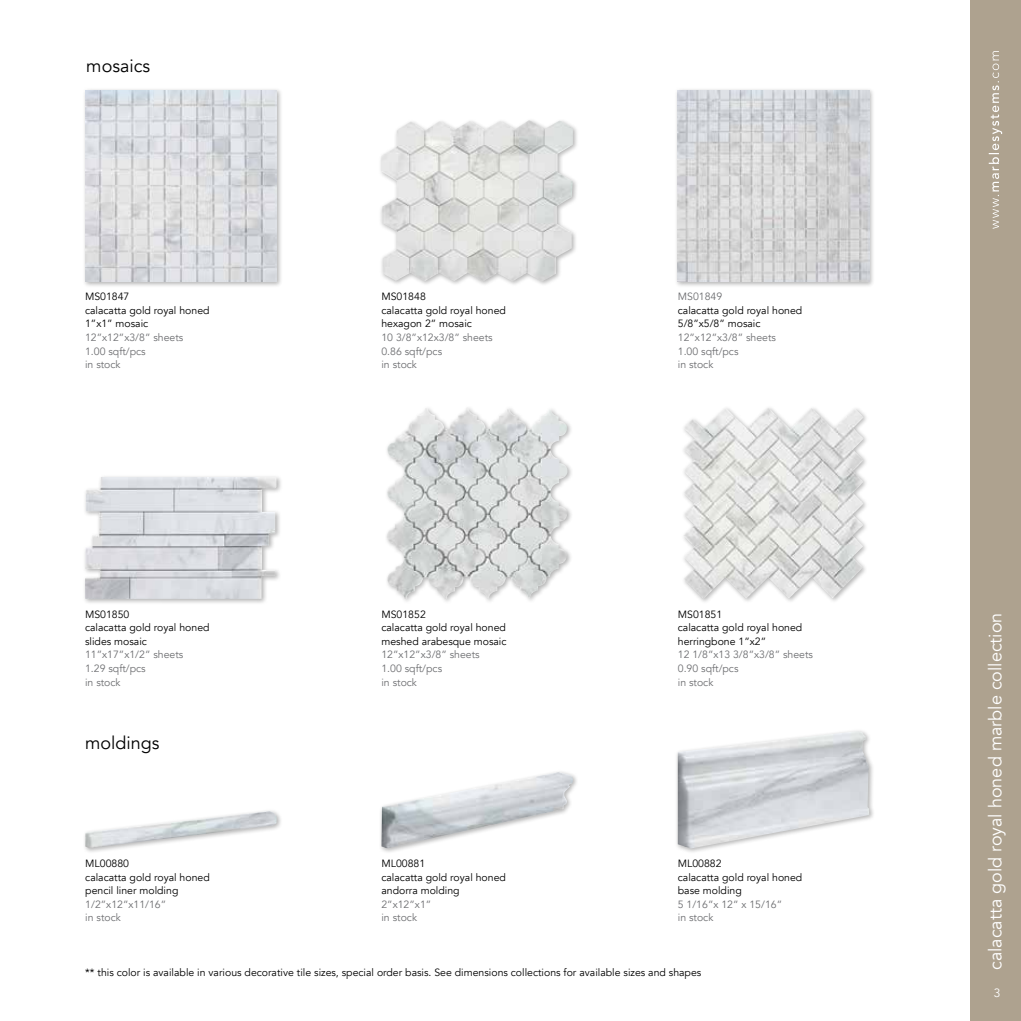
<style>
.page{position:relative;width:1021px;height:1021px;background:#fff}
.page>*{position:absolute;margin:0;border:0;box-sizing:border-box;transform-origin:0 0}
.t1{font:18px "Avenir";color:#fff}
.t2{font:18px "Avenir";color:#000}
.t3{font:12px "Avenir";color:#fff}
.t4{font:10.5px/13.5px "Avenir";color:#000}
.t5{font:10.5px/13.5px "Avenir";color:#6d6e71}
</style>
<div class="page">
<div style="left:969px;top:0;width:51px;height:1020px;background:#aea28f"></div>
<svg style="left:988px;top:51px;width:14px;height:178px"></svg>
<div style="left:379px;top:769px;width:199px;height:85px;background:#000;opacity:.3"></div>
<img style="left:441px;top:772px;width:117px;height:22px">
<div style="left:674px;top:728px;width:201px;height:126px;background:#000;opacity:.3"></div>
<img style="left:737px;top:731px;width:120px;height:14px">
<div style="left:82px;top:87px;width:200px;height:200px;background:#000;opacity:.3"></div>
<img style="left:85px;top:90px;width:191px;height:191px">
<div style="left:378px;top:117px;width:200px;height:170px;background:#000;opacity:.3"></div>
<img style="left:381px;top:121px;width:190px;height:160px">
<div style="left:680px;top:405px;width:189px;height:199px;background:#000;opacity:.3"></div>
<img style="left:683px;top:408px;width:179px;height:191px">
<div style="left:83px;top:808px;width:199px;height:46px;background:#000;opacity:.3"></div>
<img style="left:160px;top:811px;width:109px;height:12px">
<div style="left:674px;top:87px;width:201px;height:200px;background:#000;opacity:.3"></div>
<img style="left:677px;top:90px;width:192px;height:191px">
<div style="left:383px;top:405px;width:190px;height:199px;background:#000;opacity:.3"></div>
<img style="left:387px;top:407px;width:180px;height:192px">
<div style="left:82px;top:474px;width:200px;height:131px;background:#000;opacity:.3"></div>
<img style="left:85px;top:477px;width:191px;height:122px">
<h1 class="t2" style="left:86px;top:55px;width:65px">mosaics</h1>
<p class="t4" style="left:85px;top:290px;width:126px">MS01847<br>calacatta gold royal honed<br>1”x1” mosaic</p>
<p class="t5" style="left:85px;top:331px;width:100px">12”x12”x3/8” sheets<br>1.00 sqft/pcs<br>in stock</p>
<p class="t4" style="left:85px;top:607px;width:126px">MS01850<br>calacatta gold royal honed slides mosaic</p>
<p class="t5" style="left:85px;top:648px;width:100px">11”x17”x1/2” sheets<br>1.29 sqft/pcs<br>in stock</p>
<h1 class="t2" style="left:85px;top:732px;width:76px">moldings</h1>
<p class="t4" style="left:85px;top:857px;width:126px">ML00880<br>calacatta gold royal honed pencil liner molding</p>
<p class="t5" style="left:85px;top:897px;width:82px">1/2”x12”x11/16” in stock</p>
<p class="t4" style="left:381px;top:290px;width:126px">MS01848<br>calacatta gold royal honed hexagon 2” mosaic</p>
<p class="t5" style="left:381px;top:331px;width:113px">10 3/8”x12x3/8” sheets<br>0.86 sqft/pcs<br>in stock</p>
<p class="t4" style="left:381px;top:607px;width:127px">MS01852<br>calacatta gold royal honed meshed arabesque mosaic</p>
<p class="t5" style="left:381px;top:648px;width:100px">12”x12”x3/8” sheets<br>1.00 sqft/pcs<br>in stock</p>
<p class="t4" style="left:381px;top:857px;width:126px">ML00881<br>calacatta gold royal honed andorra molding</p>
<p class="t5" style="left:381px;top:897px;width:51px">2”x12”x1” in stock</p>
<p class="t5" style="left:677px;top:290px;width:46px">MS01849</p>
<p class="t4" style="left:677px;top:304px;width:126px">calacatta gold royal honed<br>5/8”x5/8” mosaic</p>
<p class="t5" style="left:677px;top:331px;width:100px">12”x12”x3/8” sheets<br>1.00 sqft/pcs<br>in stock</p>
<p class="t4" style="left:677px;top:607px;width:126px">MS01851<br>calacatta gold royal honed herringbone 1”x2”</p>
<p class="t5" style="left:677px;top:648px;width:137px">12 1/8”x13 3/8”x3/8” sheets<br>0.90 sqft/pcs<br>in stock</p>
<p class="t4" style="left:677px;top:857px;width:126px">ML00882<br>calacatta gold royal honed base molding</p>
<p class="t5" style="left:677px;top:897px;width:106px">5 1/16”x 12” x 15/16” in stock</p>
<p class="t4" style="left:85px;top:965px;width:617px">** this color is available in various decorative tile sizes, special order basis. See dimensions collections for available sizes and shapes</p>
<h1 class="t1" style="left:984px;top:969px;width:358px;rotate:-90deg">calacatta gold royal honed marble collection</h1>
<p class="t3" style="left:993px;top:985px;width:8px">3</p>
</div>
